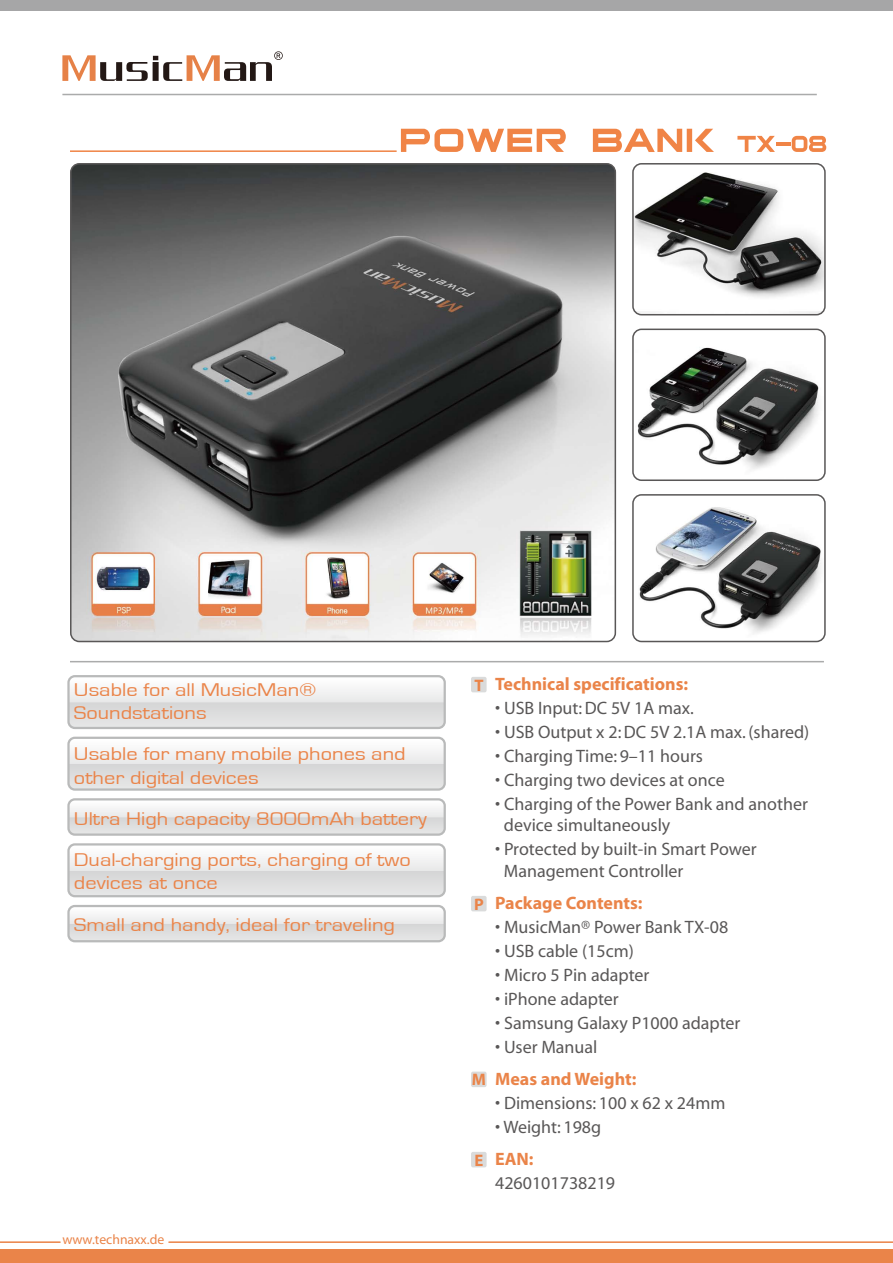
<style>
.page{position:relative;width:893px;height:1263px;background:#fff}
.page>*{position:absolute;margin:0;border:0;box-sizing:border-box;transform-origin:0 0}
.t1{font:19.05px/23.2px "Eurostile";color:#ea8449;scale:1.18 1}
.t2{font:18px/21.6px "Myriad";color:#595757}
.t3{font:700 18px "Myriad";color:#ea8449}
.t4{font:700 16.65px "Myriad";color:#ea8449}
.t5{font:13.65px "Myriad";color:#ea8449}
</style>
<div class="page">
<hr style="left:62px;top:94px;width:755px;height:1px;background:#aaabab">
<hr style="left:169px;top:1241px;width:724px;height:2px;background:#ea8449">
<hr style="left:0;top:1241px;width:61px;height:2px;background:#ea8449">
<div style="left:0;top:1250px;width:893px;height:13px;background:#ea8449"></div>
<div style="left:0;top:0;width:893px;height:11px;background:#a6a6a7"></div>
<svg style="left:62px;top:51px;width:221px;height:30px"></svg>
<hr style="left:70px;top:150px;width:327px;height:2px;background:#f08446">
<div style="left:471px;top:677px;width:16px;height:15px;background:#dadbdb;border-radius:2px"></div>
<div style="left:471px;top:896px;width:16px;height:15px;background:#dadbdb;border-radius:2px"></div>
<div style="left:471px;top:1071px;width:16px;height:16px;background:#dadbdb;border-radius:2px"></div>
<div style="left:471px;top:1152px;width:16px;height:15px;background:#dadbdb;border-radius:2px"></div>
<hr style="left:70px;top:661px;width:754px;height:1px;background:#aaabab">
<svg style="left:70px;top:678px;width:373px;height:48px"></svg>
<div style="left:67px;top:675px;width:379px;height:54px;border:2px solid #b9baba;border-radius:6px"></div>
<svg style="left:70px;top:740px;width:373px;height:48px"></svg>
<div style="left:67px;top:737px;width:379px;height:54px;border:2px solid #b9baba;border-radius:6px"></div>
<svg style="left:70px;top:846px;width:373px;height:48px"></svg>
<div style="left:67px;top:843px;width:379px;height:54px;border:2px solid #b9baba;border-radius:6px"></div>
<svg style="left:70px;top:908px;width:373px;height:31px"></svg>
<div style="left:67px;top:905px;width:379px;height:37px;border:2px solid #b9baba;border-radius:6px"></div>
<svg style="left:70px;top:801px;width:373px;height:32px"></svg>
<div style="left:67px;top:798px;width:379px;height:38px;border:2px solid #b9baba;border-radius:6px"></div>
<svg style="left:70px;top:163px;width:756px;height:480px"></svg>
<svg style="left:401px;top:129px;width:165px;height:23px"></svg>
<svg style="left:593px;top:129px;width:121px;height:23px"></svg>
<svg style="left:737px;top:136px;width:38px;height:16px"></svg>
<hr style="left:776px;top:142px;width:14px;height:4px;background:#f08446">
<svg style="left:792px;top:136px;width:34px;height:16px"></svg>
<p class="t1" style="left:74px;top:678px;width:207px">Usable for all MusicMan®<br>Soundstations</p>
<p class="t1" style="left:74px;top:743px;width:283px">Usable for many mobile phones and other digital devices</p>
<p class="t1" style="left:74px;top:798px;width:301px;line-height:41.2px">Ultra High capacity 8000mAh battery<br>Dual-charging ports, charging of two</p>
<p class="t1" style="left:74px;top:863px;width:274px;line-height:41.2px">devices at once<br>Small and handy, ideal for traveling</p>
<p class="t5" style="left:62px;top:1232px;width:103px">www.technaxx.de</p>
<p class="t4" style="left:474px;top:676px;width:11px">T</p>
<p class="t4" style="left:474px;top:895px;width:11px">P</p>
<p class="t4" style="left:472px;top:1071px;width:16px">M</p>
<p class="t4" style="left:474px;top:1151px;width:10px">E</p>
<p class="t3" style="left:495px;top:675px;width:194px">Technical specifications:</p>
<p class="t2" style="left:495px;top:698px;width:200px">• USB Input: DC 5V 1A max.</p>
<p class="t2" style="left:495px;top:722px;width:316px">• USB Output x 2: DC 5V 2.1A max. (shared)</p>
<p class="t2" style="left:495px;top:746px;width:209px">• Charging Time: 9–11 hours</p>
<p class="t2" style="left:495px;top:770px;width:231px">• Charging two devices at once</p>
<p class="t2" style="left:504px;top:794px;width:305px;text-indent:-9px">• Charging of the Power Bank and another device simultaneously</p>
<p class="t2" style="left:504px;top:839px;width:254px;text-indent:-9px">• Protected by built-in Smart Power<br>Management Controller</p>
<p class="t3" style="left:495px;top:894px;width:149px">Package Contents:</p>
<p class="t2" style="left:495px;top:917px;width:235px">• MusicMan® Power Bank TX-08</p>
<p class="t2" style="left:495px;top:941px;width:140px">• USB cable (15cm)</p>
<p class="t2" style="left:495px;top:965px;width:156px">• Micro 5 Pin adapter</p>
<p class="t2" style="left:495px;top:989px;width:125px">• iPhone adapter</p>
<p class="t2" style="left:495px;top:1013px;width:247px">• Samsung Galaxy P1000 adapter</p>
<p class="t2" style="left:495px;top:1037px;width:104px">• User Manual</p>
<p class="t3" style="left:495px;top:1070px;width:143px">Meas and Weight:</p>
<p class="t2" style="left:495px;top:1093px;width:232px">• Dimensions: 100 x 62 x 24mm</p>
<p class="t2" style="left:495px;top:1117px;width:108px">• Weight: 198g</p>
<p class="t3" style="left:495px;top:1150px;width:40px">EAN:</p>
<p class="t2" style="left:495px;top:1173px;width:121px">4260101738219</p>
</div>
